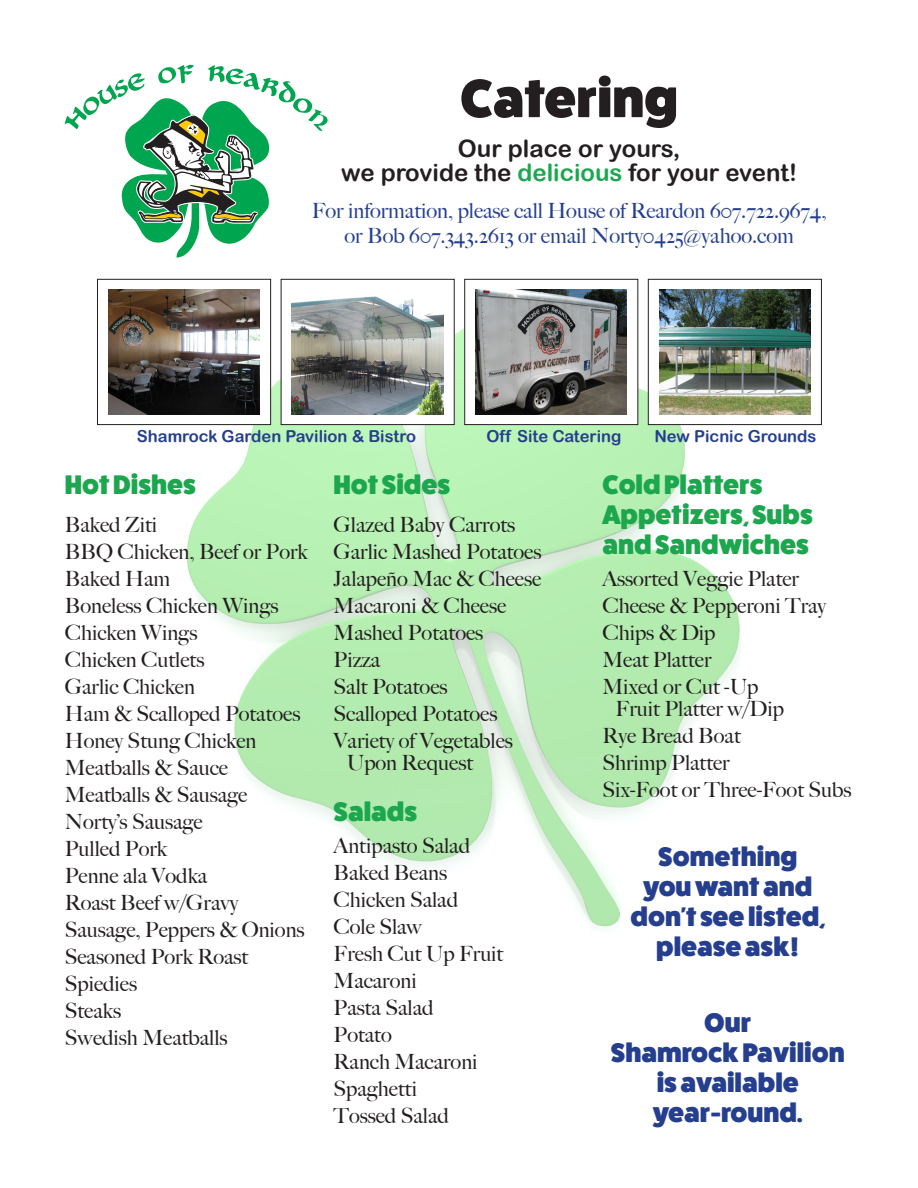
<style>
.page{position:relative;width:918px;height:1188px;background:#fff}
.page>*{position:absolute;margin:0;border:0;box-sizing:border-box;transform-origin:0 0}
.t1{font:800 54px "Fat Frank";color:#231f20}
.t2{font:800 27px/30px "Fat Frank";color:#253f8e;text-align:center}
.t3{font:800 27px "Fat Frank";color:#1ca74f}
.t4{font:24px "Arial Rounded MT Bold";color:#231f20}
.t5{font:500 21px "Big Caslon";color:#231f20}
.t6{font:500 21px "Big Caslon";color:#253f8e}
.t7{font:16.5px "Arial Rounded MT Bold";color:#253f8e}
.s1{color:#1ca74f}
</style>
<div class="page">
<svg style="left:65px;top:65px;width:263px;height:193px"></svg>
<img style="left:169px;top:309px;width:580px;height:618px">
<div style="left:465px;top:279px;width:173px;height:146px;background:#fff"></div>
<div style="left:464px;top:279px;width:174px;height:146px;border:1px solid #231f20"></div>
<img style="left:476px;top:289px;width:151px;height:126px">
<div style="left:648px;top:279px;width:173px;height:146px;background:#fff"></div>
<div style="left:648px;top:279px;width:174px;height:146px;border:1px solid #231f20"></div>
<img style="left:659px;top:289px;width:152px;height:126px">
<div style="left:98px;top:279px;width:173px;height:146px;background:#fff"></div>
<div style="left:97px;top:279px;width:174px;height:146px;border:1px solid #231f20"></div>
<img style="left:108px;top:289px;width:152px;height:126px">
<div style="left:281px;top:279px;width:173px;height:146px;background:#fff"></div>
<div style="left:281px;top:279px;width:174px;height:146px;border:1px solid #231f20"></div>
<img style="left:292px;top:296px;width:151px;height:119px">
<p class="t1" style="left:460px;top:68px;width:219px">Catering</p>
<p class="t4" style="left:458px;top:134px;width:224px">Our place or yours,</p>
<p class="t4" style="left:341px;top:158px;width:457px">we provide the <span class="s1">delicious</span> for your event!</p>
<p class="t6" style="left:312px;top:193px;width:516px">For information, please call House of Reardon 607.722.9674,</p>
<p class="t6" style="left:345px;top:218px;width:451px">or Bob 607.343.2613 or email Norty0425@yahoo.com</p>
<p class="t7" style="left:137px;top:426px;width:281px">Shamrock Garden Pavilion &amp; Bistro</p>
<p class="t7" style="left:486px;top:426px;width:137px">Off Site Catering</p>
<p class="t7" style="left:654px;top:426px;width:164px">New Picnic Grounds</p>
<p class="t3" style="left:65px;top:469px;width:133px">Hot Dishes</p>
<p class="t5" style="left:65px;top:507px;width:94px">Baked Ziti</p>
<p class="t5" style="left:65px;top:534px;width:245px">BBQ Chicken, Beef or Pork</p>
<p class="t5" style="left:65px;top:561px;width:107px">Baked Ham</p>
<p class="t5" style="left:65px;top:588px;width:215px">Boneless Chicken Wings</p>
<p class="t5" style="left:65px;top:615px;width:134px">Chicken Wings</p>
<p class="t5" style="left:65px;top:642px;width:141px">Chicken Cutlets</p>
<p class="t5" style="left:65px;top:669px;width:132px">Garlic Chicken</p>
<p class="t5" style="left:65px;top:696px;width:237px">Ham &amp; Scalloped Potatoes</p>
<p class="t5" style="left:65px;top:723px;width:193px">Honey Stung Chicken</p>
<p class="t5" style="left:65px;top:750px;width:165px">Meatballs &amp; Sauce</p>
<p class="t5" style="left:65px;top:777px;width:184px">Meatballs &amp; Sausage</p>
<p class="t5" style="left:65px;top:804px;width:139px">Norty’s Sausage</p>
<p class="t5" style="left:65px;top:831px;width:104px">Pulled Pork</p>
<p class="t5" style="left:65px;top:858px;width:144px">Penne ala Vodka</p>
<p class="t5" style="left:65px;top:885px;width:175px">Roast Beef w/Gravy</p>
<p class="t5" style="left:65px;top:912px;width:241px">Sausage, Peppers &amp; Onions</p>
<p class="t5" style="left:65px;top:939px;width:185px">Seasoned Pork Roast</p>
<p class="t5" style="left:65px;top:966px;width:74px">Spiedies</p>
<p class="t5" style="left:65px;top:993px;width:58px">Steaks</p>
<p class="t5" style="left:65px;top:1020px;width:164px">Swedish Meatballs</p>
<p class="t3" style="left:334px;top:470px;width:118px">Hot Sides</p>
<p class="t5" style="left:334px;top:507px;width:183px">Glazed Baby Carrots</p>
<p class="t5" style="left:334px;top:534px;width:209px">Garlic Mashed Potatoes</p>
<p class="t5" style="left:334px;top:561px;width:209px">Jalapeño Mac &amp; Cheese</p>
<p class="t5" style="left:334px;top:588px;width:174px">Macaroni &amp; Cheese</p>
<p class="t5" style="left:334px;top:615px;width:151px">Mashed Potatoes</p>
<p class="t5" style="left:334px;top:642px;width:48px">Pizza</p>
<p class="t5" style="left:334px;top:669px;width:115px">Salt Potatoes</p>
<p class="t5" style="left:334px;top:696px;width:165px">Scalloped Potatoes</p>
<p class="t5" style="left:334px;top:723px;width:181px">Variety of Vegetables</p>
<p class="t5" style="left:347px;top:745px;width:128px">Upon Request</p>
<p class="t3" style="left:334px;top:797px;width:85px">Salads</p>
<p class="t5" style="left:334px;top:829px;width:138px">Antipasto Salad</p>
<p class="t5" style="left:334px;top:856px;width:115px">Baked Beans</p>
<p class="t5" style="left:334px;top:883px;width:126px">Chicken Salad</p>
<p class="t5" style="left:334px;top:910px;width:90px">Cole Slaw</p>
<p class="t5" style="left:334px;top:937px;width:171px">Fresh Cut Up Fruit</p>
<p class="t5" style="left:334px;top:964px;width:85px">Macaroni</p>
<p class="t5" style="left:334px;top:991px;width:101px">Pasta Salad</p>
<p class="t5" style="left:334px;top:1018px;width:60px">Potato</p>
<p class="t5" style="left:334px;top:1045px;width:146px">Ranch Macaroni</p>
<p class="t5" style="left:334px;top:1072px;width:85px">Spaghetti</p>
<p class="t5" style="left:334px;top:1099px;width:117px">Tossed Salad</p>
<p class="t3" style="left:602px;top:469px;width:162px">Cold Platters</p>
<p class="t3" style="left:602px;top:499px;width:212px">Appetizers, Subs</p>
<p class="t3" style="left:602px;top:529px;width:208px">and Sandwiches</p>
<p class="t5" style="left:602px;top:561px;width:198px">Assorted Veggie Plater</p>
<p class="t5" style="left:602px;top:588px;width:225px">Cheese &amp; Pepperoni Tray</p>
<p class="t5" style="left:602px;top:615px;width:115px">Chips &amp; Dip</p>
<p class="t5" style="left:602px;top:642px;width:111px">Meat Platter</p>
<p class="t5" style="left:602px;top:669px;width:158px">Mixed or Cut -Up</p>
<p class="t5" style="left:616px;top:691px;width:170px">Fruit Platter w/Dip</p>
<p class="t5" style="left:602px;top:718px;width:140px">Rye Bread Boat</p>
<p class="t5" style="left:602px;top:745px;width:129px">Shrimp Platter</p>
<p class="t5" style="left:602px;top:772px;width:251px">Six-Foot or Three-Foot Subs</p>
<p class="t2" style="left:658px;top:842px;width:140px">Something</p>
<p class="t2" style="left:643px;top:872px;width:171px">you want and</p>
<p class="t2" style="left:631px;top:902px;width:196px">don't see listed, please ask!</p>
<p class="t2" style="left:704px;top:1008px;width:49px">Our</p>
<p class="t2" style="left:611px;top:1038px;width:235px">Shamrock Pavilion</p>
<p class="t2" style="left:657px;top:1068px;width:144px">is available</p>
<p class="t2" style="left:653px;top:1098px;width:152px">year-round.</p>
</div>
